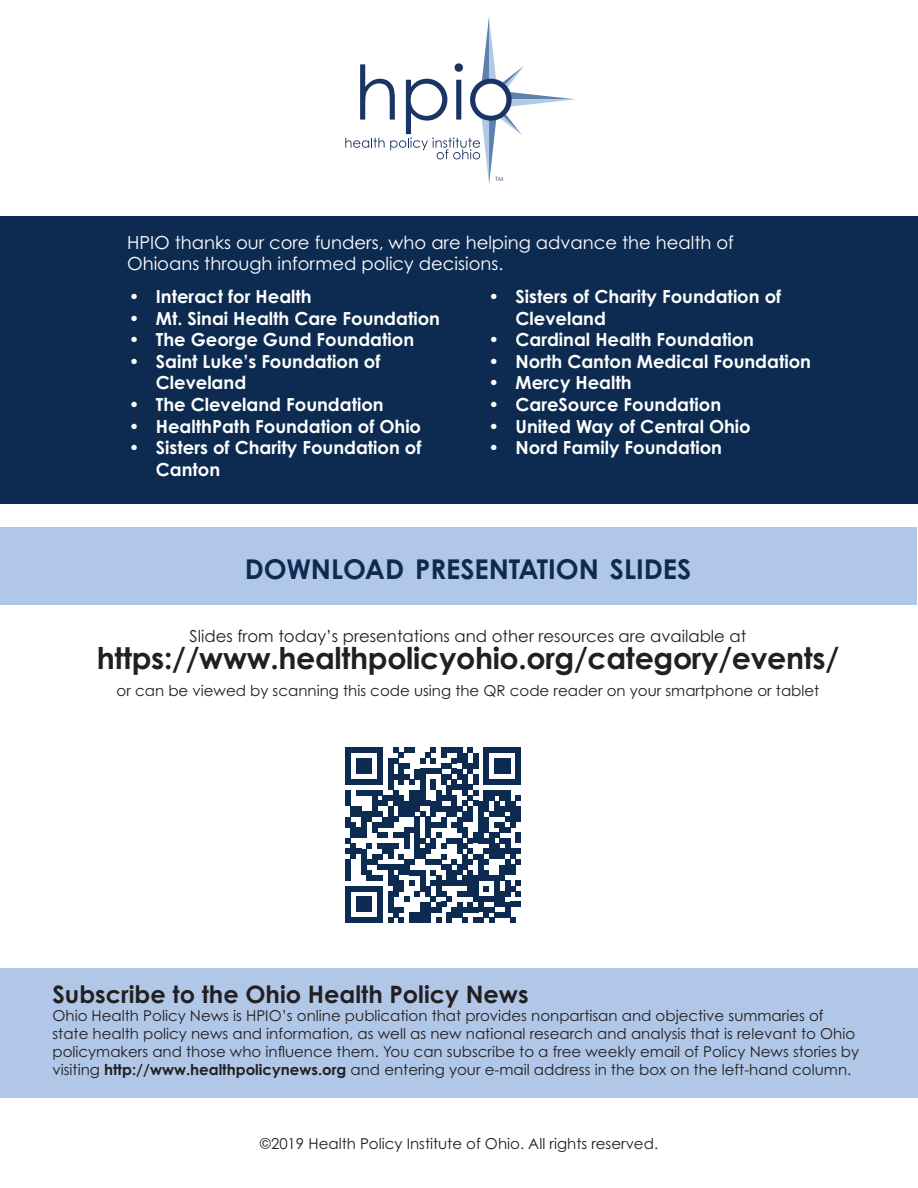
<style>
.page{position:relative;width:918px;height:1188px;background:#fff}
.page>*{position:absolute;margin:0;border:0;box-sizing:border-box;transform-origin:0 0}
.t1{font:700 30px "Century Gothic Pro";letter-spacing:-.01em;color:#231f20}
.t2{font:700 27.3px "Century Gothic Pro";color:#0d2b51}
.t3{font:700 24px "Century Gothic Pro";color:#231f20}
.t4{font:700 18px/21.6px "Century Gothic Pro";color:#fff}
.t5{font:18px/21.6px "Century Gothic Pro";color:#fff}
.t6{font:16.5px "Century Gothic Pro";color:#231f20}
.t7{font:15px/18px "Century Gothic Pro";color:#231f20}
.t8{font:5.85px "Century Gothic";color:#1a3564}
.s1{font-weight:700}
</style>
<div class="page">
<div style="left:0;top:968px;width:918px;height:130px;background:#b0c7e7"></div>
<div style="left:1px;top:527px;width:916px;height:77px;background:#b0c7e7"></div>
<svg style="left:345px;top:748px;width:176px;height:175px"></svg>
<div style="left:1px;top:216px;width:917px;height:288px;background:#0d2b51"></div>
<svg style="left:345px;top:17px;width:230px;height:167px"></svg>
<p class="t8" style="left:496px;top:175px;width:9px">TM</p>
<p class="t5" style="left:127px;top:231px;width:608px">HPIO thanks our core funders, who are helping advance the health of<br>Ohioans through informed policy decisions.</p>
<p class="t4" style="left:129px;top:285px;width:184px">• Interact for Health</p>
<p class="t4" style="left:129px;top:307px;width:313px">• Mt. Sinai Health Care Foundation</p>
<p class="t4" style="left:129px;top:329px;width:287px">• The George Gund Foundation</p>
<p class="t4" style="left:156px;top:350px;width:226px;text-indent:-27px">• Saint Luke’s Foundation of<br>Cleveland</p>
<p class="t4" style="left:129px;top:393px;width:256px">• The Cleveland Foundation</p>
<p class="t4" style="left:129px;top:415px;width:294px">• HealthPath Foundation of Ohio</p>
<p class="t4" style="left:156px;top:437px;width:267px;text-indent:-27px">• Sisters of Charity Foundation of<br>Canton</p>
<p class="t4" style="left:516px;top:285px;width:267px;text-indent:-27px">• Sisters of Charity Foundation of<br>Cleveland</p>
<p class="t4" style="left:489px;top:329px;width:267px">• Cardinal Health Foundation</p>
<p class="t4" style="left:489px;top:350px;width:324px">• North Canton Medical Foundation</p>
<p class="t4" style="left:489px;top:372px;width:145px">• Mercy Health</p>
<p class="t4" style="left:489px;top:393px;width:234px">• CareSource Foundation</p>
<p class="t4" style="left:489px;top:415px;width:264px">• United Way of Central Ohio</p>
<p class="t4" style="left:489px;top:437px;width:235px">• Nord Family Foundation</p>
<h2 class="t2" style="left:245px;top:552px;width:448px">DOWNLOAD PRESENTATION SLIDES</h2>
<p class="t6" style="left:190px;top:626px;width:558px">Slides from today’s presentations and other resources are available at</p>
<h1 class="t1" style="left:97px;top:639px;width:744px">https://www.healthpolicyohio.org/category/events/</h1>
<p class="t7" style="left:117px;top:681px;width:704px">or can be viewed by scanning this code using the QR code reader on your smartphone or tablet</p>
<h3 class="t3" style="left:52px;top:980px;width:478px">Subscribe to the Ohio Health Policy News</h3>
<p class="t7" style="left:52px;top:1007px;width:808px">Ohio Health Policy News is HPIO’s online publication that provides nonpartisan and objective summaries of state health policy news and information, as well as new national research and analysis that is relevant to Ohio policymakers and those who influence them. You can subscribe to a free weekly email of Policy News stories by visiting <span class="s1">http://www.healthpolicynews.org</span> and entering your e-mail address in the box on the left-hand column.</p>
<p class="t7" style="left:260px;top:1134px;width:400px">©2019 Health Policy Institute of Ohio. All rights reserved.</p>
</div>
